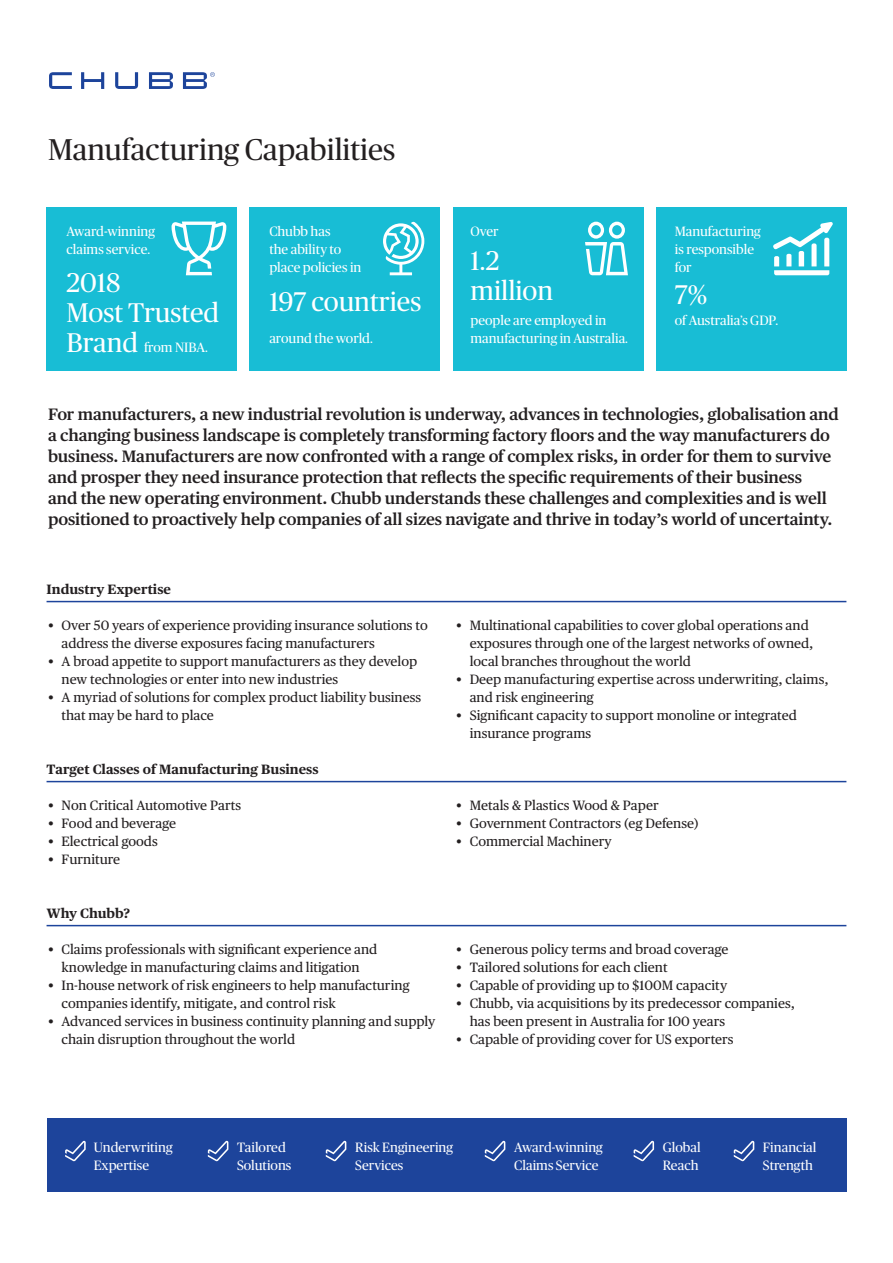
<style>
.page{position:relative;width:893px;height:1263px;background:#fff}
.page>*{position:absolute;margin:0;border:0;box-sizing:border-box;transform-origin:0 0}
.Section_Header{font:30px "Chubb Publico";color:#231f20}
.Section_Header-2{font:27px/30px "Chubb Publico";color:#fff}
.Section_Header-3{font:600 16.5px/21px "Chubb Publico Text";letter-spacing:-.01em;color:#231f20}
.t1{font:13.5px/18px "Chubb Publico Text";color:#231f20}
.Section_Header-4{font:13.5px/18px "Chubb Publico";color:#fff}
.Headings_Theme_Rule{font:700 13.5px "Chubb Publico Text";color:#231f20}
</style>
<div class="page">
<svg style="left:49px;top:72px;width:166px;height:17px"></svg>
<div style="left:47px;top:207px;width:190px;height:163px;background:#18bdd5"></div>
<div style="left:250px;top:207px;width:190px;height:163px;background:#18bdd5"></div>
<div style="left:453px;top:207px;width:190px;height:163px;background:#18bdd5"></div>
<div style="left:656px;top:207px;width:190px;height:163px;background:#18bdd5"></div>
<hr style="left:47px;top:601px;width:799px;height:1px;background:#1d449b">
<hr style="left:47px;top:781px;width:799px;height:1px;background:#1d449b">
<hr style="left:47px;top:925px;width:799px;height:1px;background:#1d449b">
<div style="left:47px;top:1118px;width:799px;height:74px;background:#1d449b"></div>
<svg style="left:65px;top:1140px;width:21px;height:21px"></svg>
<svg style="left:326px;top:1140px;width:20px;height:21px"></svg>
<svg style="left:208px;top:1140px;width:20px;height:21px"></svg>
<svg style="left:485px;top:1140px;width:20px;height:21px"></svg>
<svg style="left:734px;top:1140px;width:20px;height:21px"></svg>
<svg style="left:634px;top:1140px;width:20px;height:21px"></svg>
<svg style="left:585px;top:222px;width:43px;height:53px"></svg>
<svg style="left:383px;top:221px;width:41px;height:54px"></svg>
<svg style="left:773px;top:222px;width:60px;height:53px"></svg>
<svg style="left:172px;top:222px;width:54px;height:53px"></svg>
<p class="Section_Header" style="left:48px;top:129px;width:349px">Manufacturing Capabilities</p>
<p class="Section_Header-4" style="left:67px;top:222px;width:90px">Award-winning claims service.</p>
<p class="Section_Header-2" style="left:67px;top:267px;width:154px">2018<br>Most Trusted<br>Brand</p>
<p class="Section_Header-4" style="left:144px;top:338px;width:65px">from NIBA.</p>
<p class="Section_Header-4" style="left:269px;top:221px;width:94px">Chubb has<br>the ability to place policies in</p>
<p class="Section_Header-4" style="left:471px;top:221px;width:30px">Over</p>
<p class="Section_Header-4" style="left:675px;top:221px;width:88px">Manufacturing is responsible for</p>
<p class="Section_Header-2" style="left:471px;top:244px;width:84px">1.2 million</p>
<p class="Section_Header-2" style="left:675px;top:278px;width:34px">7%</p>
<p class="Section_Header-2" style="left:269px;top:285px;width:154px">197 countries</p>
<p class="Section_Header-4" style="left:269px;top:328px;width:105px">around the world.</p>
<p class="Section_Header-4" style="left:471px;top:310px;width:159px">people are employed in manufacturing in Australia.</p>
<p class="Section_Header-4" style="left:675px;top:310px;width:105px">of Australia’s GDP.</p>
<p class="Section_Header-3" style="left:48px;top:402px;width:792px">For manufacturers, a new industrial revolution is underway, advances in technologies, globalisation and a changing business landscape is completely transforming factory floors and the way manufacturers do business. Manufacturers are now confronted with a range of complex risks, in order for them to survive and prosper they need insurance protection that reflects the specific requirements of their business<br>and the new operating environment. Chubb understands these challenges and complexities and is well positioned to proactively help companies of all sizes navigate and thrive in today’s world of uncertainty.</p>
<p class="Headings_Theme_Rule" style="left:47px;top:579px;width:126px">Industry Expertise</p>
<p class="t1" style="left:62px;top:615px;width:368px;text-indent:-14px">• Over 50 years of experience providing insurance solutions to address the diverse exposures facing manufacturers</p>
<p class="t1" style="left:62px;top:651px;width:357px;text-indent:-14px">• A broad appetite to support manufacturers as they develop new technologies or enter into new industries</p>
<p class="t1" style="left:62px;top:687px;width:361px;text-indent:-14px">• A myriad of solutions for complex product liability business that may be hard to place</p>
<p class="Headings_Theme_Rule" style="left:47px;top:759px;width:274px">Target Classes of Manufacturing Business</p>
<p class="t1" style="left:48px;top:795px;width:195px">• Non Critical Automotive Parts</p>
<p class="t1" style="left:48px;top:813px;width:130px">• Food and beverage</p>
<p class="t1" style="left:48px;top:831px;width:111px">• Electrical goods</p>
<p class="t1" style="left:48px;top:849px;width:74px">• Furniture</p>
<p class="Headings_Theme_Rule" style="left:47px;top:903px;width:85px">Why Chubb?</p>
<p class="t1" style="left:48px;top:939px;width:331px;text-align:center">• Claims professionals with significant experience and knowledge in manufacturing claims and litigation</p>
<p class="t1" style="left:62px;top:975px;width:349px;text-indent:-14px">• In-house network of risk engineers to help manufacturing companies identify, mitigate, and control risk</p>
<p class="t1" style="left:62px;top:1011px;width:375px;text-indent:-14px">• Advanced services in business continuity planning and supply chain disruption throughout the world</p>
<p class="t1" style="left:470px;top:615px;width:345px;text-indent:-14px">• Multinational capabilities to cover global operations and exposures through one of the largest networks of owned, local branches throughout the world</p>
<p class="t1" style="left:470px;top:669px;width:360px;text-indent:-14px">• Deep manufacturing expertise across underwriting, claims, and risk engineering</p>
<p class="t1" style="left:470px;top:705px;width:329px;text-indent:-14px">• Significant capacity to support monoline or integrated insurance programs</p>
<p class="t1" style="left:456px;top:795px;width:204px">• Metals &amp; Plastics Wood &amp; Paper</p>
<p class="t1" style="left:456px;top:813px;width:244px">• Government Contractors (eg Defense)</p>
<p class="t1" style="left:456px;top:831px;width:157px">• Commercial Machinery</p>
<p class="t1" style="left:456px;top:939px;width:274px">• Generous policy terms and broad coverage</p>
<p class="t1" style="left:456px;top:957px;width:213px">• Tailored solutions for each client</p>
<p class="t1" style="left:456px;top:975px;width:273px">• Capable of providing up to $100M capacity</p>
<p class="t1" style="left:470px;top:993px;width:327px;text-indent:-14px">• Chubb, via acquisitions by its predecessor companies, has been present in Australia for 100 years</p>
<p class="t1" style="left:456px;top:1029px;width:279px">• Capable of providing cover for US exporters</p>
<p class="Section_Header-4" style="left:94px;top:1137px;width:80px">Underwriting<br>Expertise</p>
<p class="Section_Header-4" style="left:237px;top:1137px;width:56px">Tailored<br>Solutions</p>
<p class="Section_Header-4" style="left:355px;top:1137px;width:99px">Risk Engineering<br>Services</p>
<p class="Section_Header-4" style="left:514px;top:1137px;width:90px">Award-winning<br>Claims Service</p>
<p class="Section_Header-4" style="left:663px;top:1137px;width:39px">Global<br>Reach</p>
<p class="Section_Header-4" style="left:763px;top:1137px;width:55px">Financial<br>Strength</p>
</div>
